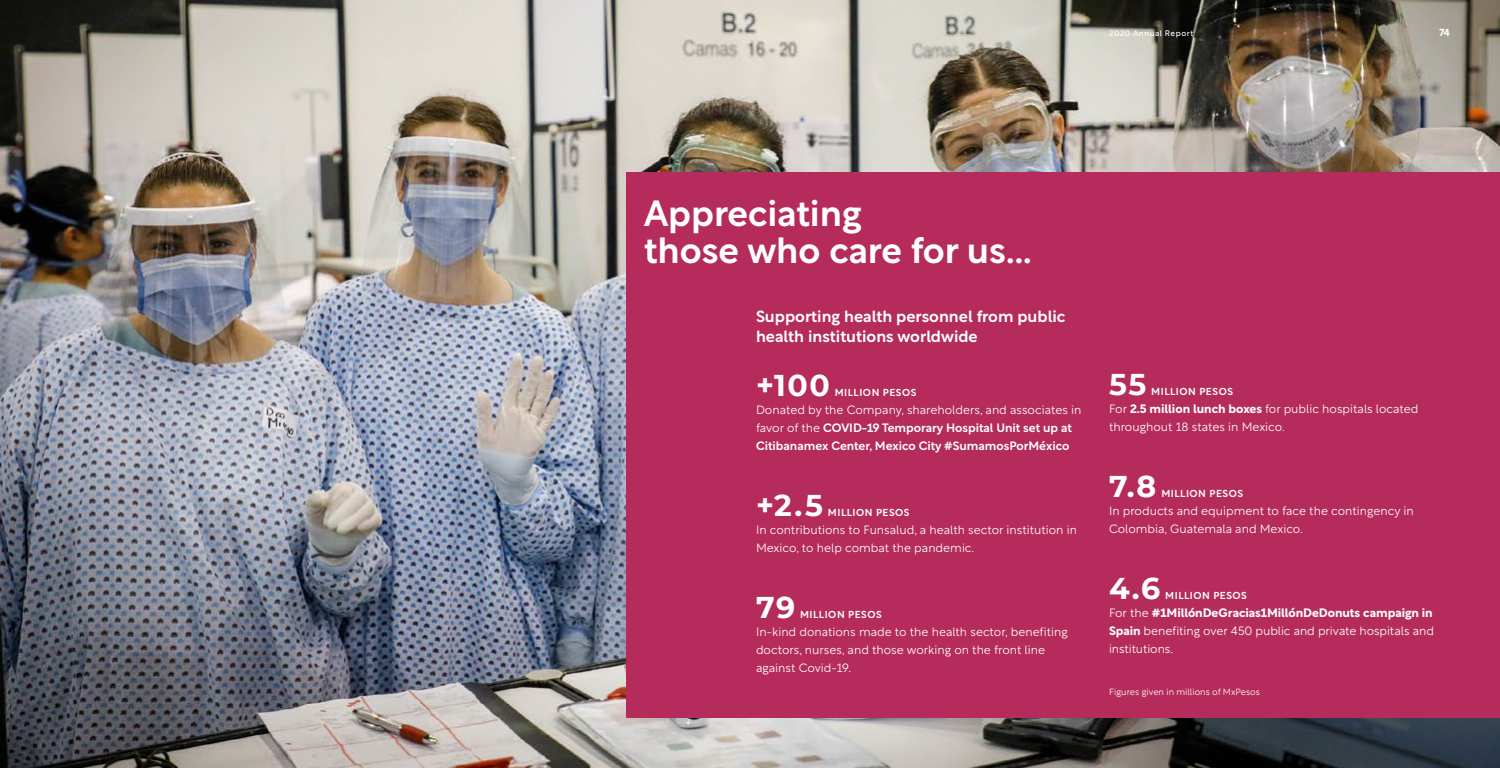
<style>
.page{position:relative;width:1500px;height:768px;background:#fff}
.page>*{position:absolute;margin:0;border:0;box-sizing:border-box;transform-origin:0 0}
.t1{font:500 36px/37.2px "Rotunda";color:#fff}
.t2{font:700 30px "Montserrat";letter-spacing:.05em;color:#fff}
.t3{font:500 16px/19.2px "Rotunda";color:#fff}
.t4{font:300 12px/18px "Rotunda";color:#fff}
.t5{font:500 12px/18px "Rotunda";color:#fff}
.t6{font:500 10px "Rotunda";letter-spacing:.05em;color:#fff}
.t7{font:700 10px "Rotunda";color:#fff}
.t8{font:300 9px "Rotunda";color:#fff}
.t9{font:8px "Rotunda";letter-spacing:.065em;color:#fff}
.s1{font-weight:300}
.s2{font-weight:700}
</style>
<div class="page">
<img style="left:0;top:0;width:1500px;height:768px">
<div style="left:626px;top:172px;width:874px;height:546px;background:#b52b5b"></div>
<p class="t9" style="left:1109px;top:26px;width:86px">2020 Annual Report</p>
<p class="t7" style="left:1439px;top:25px;width:12px">74</p>
<h1 class="t1" style="left:644px;top:191px;width:389px">Appreciating<br>those who care for us...</h1>
<h3 class="t3" style="left:756px;top:305px;width:311px">Supporting health personnel from public health institutions worldwide</h3>
<h2 class="t2" style="left:756px;top:363px;width:75px">+100</h2>
<p class="t6" style="left:835px;top:384px;width:83px">MILLION PESOS</p>
<p class="t5" style="left:756px;top:399px;width:327px"><span class="s1">Donated by the Company, shareholders, and associates in favor of the</span> COVID-19 Temporary Hospital Unit set up at<br>Citibanamex Center, Mexico City #SumamosPorMéxico</p>
<h2 class="t2" style="left:756px;top:483px;width:68px">+2.5</h2>
<p class="t6" style="left:828px;top:504px;width:83px">MILLION PESOS</p>
<p class="t4" style="left:756px;top:519px;width:323px">In contributions to Funsalud, a health sector institution in<br>Mexico, to help combat the pandemic.</p>
<h2 class="t2" style="left:756px;top:585px;width:41px">79</h2>
<p class="t6" style="left:800px;top:606px;width:83px">MILLION PESOS</p>
<p class="t4" style="left:756px;top:621px;width:313px">In-kind donations made to the health sector, benefiting doctors, nurses, and those working on the front line against Covid-19.</p>
<h2 class="t2" style="left:1109px;top:363px;width:39px">55</h2>
<p class="t6" style="left:1151px;top:384px;width:83px">MILLION PESOS</p>
<p class="t4" style="left:1109px;top:399px;width:311px">For <span class="s2">2.5 million lunch boxes</span> for public hospitals located throughout 18 states in Mexico.</p>
<h2 class="t2" style="left:1109px;top:465px;width:49px">7.8</h2>
<p class="t6" style="left:1161px;top:486px;width:83px">MILLION PESOS</p>
<p class="t4" style="left:1109px;top:501px;width:306px">In products and equipment to face the contingency in<br>Colombia, Guatemala and Mexico.</p>
<h2 class="t2" style="left:1109px;top:567px;width:53px">4.6</h2>
<p class="t6" style="left:1165px;top:588px;width:83px">MILLION PESOS</p>
<p class="t4" style="left:1109px;top:603px;width:327px;text-align:justify">For the <span class="s2">#1MillónDeGracias1MillónDeDonuts campaign in Spain</span> benefiting over 450 public and private hospitals and institutions.</p>
<p class="t8" style="left:1109px;top:685px;width:152px">Figures given in millions of MxPesos</p>
</div>
